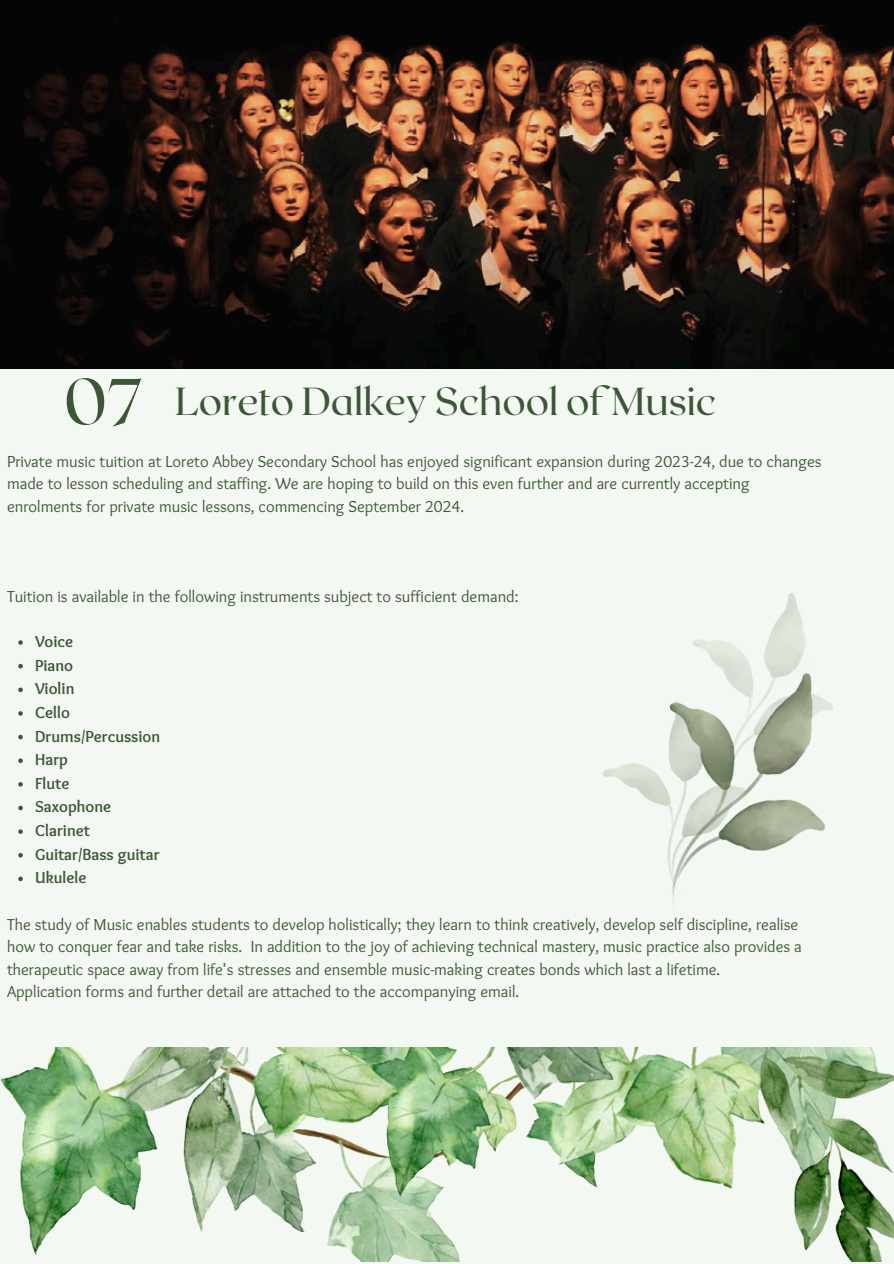
<style>
.page{position:relative;width:894px;height:1264px;background:#fff}
.page>*{position:absolute;margin:0;border:0;box-sizing:border-box;transform-origin:0 0}
.t1{font:64.5px "Roxborough CF";color:#3b5735}
.t2{font:39px "Roxborough CF";color:#3b5735}
.t3{font:16.5px/22.5px "Sukar";color:#3b5735}
.t4{font:700 16.5px "Sukar";color:#3b5735}
</style>
<div class="page">
<div style="left:0;top:0;width:893px;height:1263px;background:#f3f8f2"></div>
<img style="left:0;top:0;width:893px;height:368px">
<img style="left:0;top:1047px;width:893px;height:213px">
<svg style="left:18px;top:640px;width:5px;height:4px"></svg>
<svg style="left:18px;top:664px;width:5px;height:4px"></svg>
<svg style="left:18px;top:687px;width:5px;height:5px"></svg>
<svg style="left:18px;top:711px;width:5px;height:4px"></svg>
<svg style="left:18px;top:734px;width:5px;height:5px"></svg>
<svg style="left:18px;top:758px;width:5px;height:5px"></svg>
<svg style="left:18px;top:782px;width:5px;height:4px"></svg>
<svg style="left:18px;top:805px;width:5px;height:5px"></svg>
<svg style="left:18px;top:829px;width:5px;height:4px"></svg>
<svg style="left:18px;top:853px;width:5px;height:4px"></svg>
<svg style="left:18px;top:876px;width:5px;height:5px"></svg>
<img style="left:603px;top:593px;width:230px;height:311px">
<p class="t1" style="left:64px;top:359px;width:80px">07</p>
<p class="t2" style="left:175px;top:375px;width:542px">Loreto Dalkey School of Music</p>
<h1 class="t3" style="left:7px;top:451px;width:815px">Private music tuition at Loreto Abbey Secondary School has enjoyed significant expansion during 2023-24, due to changes made to lesson scheduling and staffing. We are hoping to build on this even further and are currently accepting enrolments for private music lessons, commencing September 2024.</h1>
<p class="t3" style="left:7px;top:586px;width:513px">Tuition is available in the following instruments subject to sufficient demand:</p>
<p class="t4" style="left:35px;top:632px;width:40px">Voice</p>
<p class="t4" style="left:35px;top:655px;width:40px">Piano</p>
<p class="t4" style="left:35px;top:679px;width:41px">Violin</p>
<p class="t4" style="left:35px;top:703px;width:36px">Cello</p>
<p class="t4" style="left:35px;top:726px;width:127px">Drums/Percussion</p>
<p class="t4" style="left:35px;top:750px;width:34px">Harp</p>
<p class="t4" style="left:35px;top:773px;width:36px">Flute</p>
<p class="t4" style="left:35px;top:797px;width:78px">Saxophone</p>
<p class="t4" style="left:35px;top:821px;width:56px">Clarinet</p>
<p class="t4" style="left:35px;top:844px;width:126px">Guitar/Bass guitar</p>
<p class="t4" style="left:35px;top:868px;width:53px">Ukulele</p>
<p class="t3" style="left:7px;top:914px;width:796px">The study of Music enables students to develop holistically; they learn to think creatively, develop self discipline, realise how to conquer fear and take risks. In addition to the joy of achieving technical mastery, music practice also provides a therapeutic space away from life's stresses and ensemble music-making creates bonds which last a lifetime.</p>
<p class="t3" style="left:7px;top:981px;width:513px">Application forms and further detail are attached to the accompanying email.</p>
</div>
